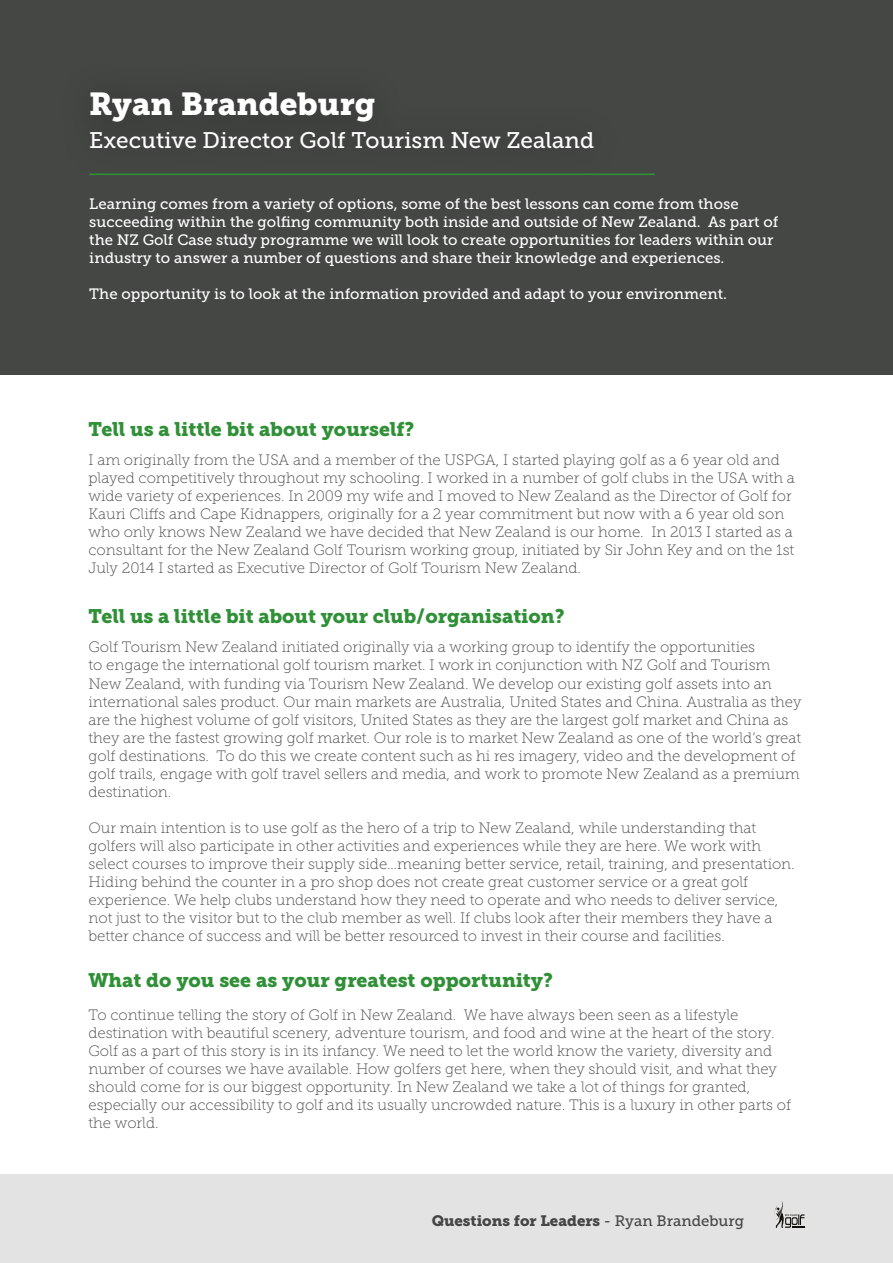
<style>
.page{position:relative;width:893px;height:1263px;background:#fff}
.page>*{position:absolute;margin:0;border:0;box-sizing:border-box;transform-origin:0 0}
.t1{font:31.65px "Museo Slab 900";color:#fff}
.t2{font:22.5px "Museo Slab 500";color:#fff}
.t3{font:19.5px "Museo Slab 900";color:#309037}
.t4{font:15px/18px "Museo Slab 100";color:#444744}
.t5{font:15px/18px "Museo Slab 500";color:#fff}
.t6{font:15px "Museo Slab 900";color:#444744}
.s1{font-family:"Museo Slab 500"}
</style>
<div class="page">
<div style="left:0;top:0;width:893px;height:374px;background:#444744"></div>
<div style="left:0;top:1174px;width:893px;height:89px;background:#e3e3e3"></div>
<svg style="left:774px;top:1201px;width:30px;height:27px"></svg>
<hr style="left:89px;top:173px;width:566px;height:2px;background:#309037">
<h1 class="t1" style="left:89px;top:86px;width:288px">Ryan Brandeburg</h1>
<h2 class="t2" style="left:89px;top:128px;width:506px">Executive Director Golf Tourism New Zealand</h2>
<p class="t5" style="left:89px;top:195px;width:690px">Learning comes from a variety of options, some of the best lessons can come from those succeeding within the golfing community both inside and outside of New Zealand. As part of the NZ Golf Case study programme we will look to create opportunities for leaders within our industry to answer a number of questions and share their knowledge and experiences.</p>
<p class="t5" style="left:89px;top:285px;width:639px">The opportunity is to look at the information provided and adapt to your environment.</p>
<h3 class="t3" style="left:88px;top:417px;width:327px">Tell us a little bit about yourself?</h3>
<p class="t4" style="left:88px;top:451px;width:708px">I am originally from the USA and a member of the USPGA, I started playing golf as a 6 year old and played competitively throughout my schooling. I worked in a number of golf clubs in the USA with a wide variety of experiences. In 2009 my wife and I moved to New Zealand as the Director of Golf for Kauri Cliffs and Cape Kidnappers, originally for a 2 year commitment but now with a 6 year old son who only knows New Zealand we have decided that New Zealand is our home. In 2013 I started as a consultant for the New Zealand Golf Tourism working group, initiated by Sir John Key and on the 1st July 2014 I started as Executive Director of Golf Tourism New Zealand.</p>
<h3 class="t3" style="left:88px;top:605px;width:478px">Tell us a little bit about your club/organisation?</h3>
<p class="t4" style="left:88px;top:638px;width:714px">Golf Tourism New Zealand initiated originally via a working group to identify the opportunities<br>to engage the international golf tourism market. I work in conjunction with NZ Golf and Tourism New Zealand, with funding via Tourism New Zealand. We develop our existing golf assets into an international sales product. Our main markets are Australia, United States and China. Australia as they are the highest volume of golf visitors, United States as they are the largest golf market and China as they are the fastest growing golf market. Our role is to market New Zealand as one of the world’s great golf destinations. To do this we create content such as hi res imagery, video and the development of golf trails, engage with golf travel sellers and media, and work to promote New Zealand as a premium destination.</p>
<p class="t4" style="left:88px;top:818px;width:708px">Our main intention is to use golf as the hero of a trip to New Zealand, while understanding that golfers will also participate in other activities and experiences while they are here. We work with select courses to improve their supply side…meaning better service, retail, training, and presentation.<br>Hiding behind the counter in a pro shop does not create great customer service or a great golf experience. We help clubs understand how they need to operate and who needs to deliver service, not just to the visitor but to the club member as well. If clubs look after their members they have a better chance of success and will be better resourced to invest in their course and facilities.</p>
<h3 class="t3" style="left:88px;top:969px;width:466px">What do you see as your greatest opportunity?</h3>
<p class="t4" style="left:88px;top:1006px;width:704px">To continue telling the story of Golf in New Zealand. We have always been seen as a lifestyle destination with beautiful scenery, adventure tourism, and food and wine at the heart of the story.<br>Golf as a part of this story is in its infancy. We need to let the world know the variety, diversity and number of courses we have available. How golfers get here, when they should visit, and what they should come for is our biggest opportunity. In New Zealand we take a lot of things for granted, especially our accessibility to golf and its usually uncrowded nature. This is a luxury in other parts of the world.</p>
<p class="t6" style="left:432px;top:1212px;width:314px">Questions for Leaders <span class="s1">- Ryan Brandeburg</span></p>
</div>
